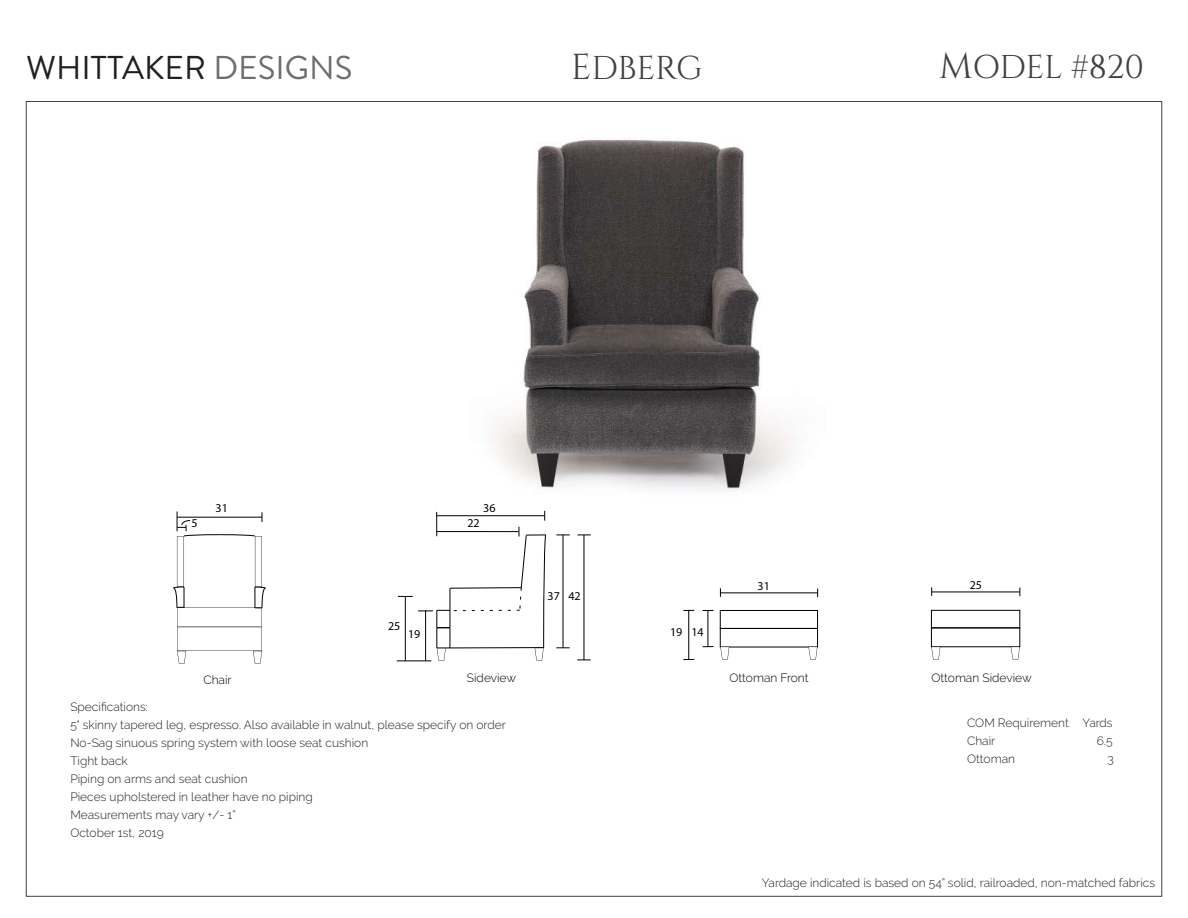
<style>
.page{position:relative;width:1188px;height:918px;background:#fff}
.page>*{position:absolute;margin:0;border:0;box-sizing:border-box;transform-origin:0 0}
.t1{font:33px "Brandon Grotesque";color:#231f20}
.t2{font:33px "Cinzel";letter-spacing:-.02em;color:#414042}
.t3{font:300 12px/18px "Raleway";color:#231f20}
.t4{font:300 12px "Raleway";color:#000}
.t5{font:12px "Myriad Pro";color:#000}
.s1{color:#6d6e71}
.s2{font-size:36px}
</style>
<div class="page">
<img style="left:491px;top:139px;width:301px;height:350px">
<div style="left:720px;top:610px;width:98px;height:19px;border:1px solid #000"></div>
<div style="left:720px;top:628px;width:98px;height:19px;border:1px solid #000"></div>
<div style="left:931px;top:610px;width:89px;height:18px;border:1px solid #000"></div>
<hr style="left:720px;top:593px;width:98px;height:1px;background:#000">
<hr style="left:932px;top:592px;width:88px;height:1px;background:#000">
<hr style="left:688px;top:610px;width:1px;height:50px;background:#000">
<hr style="left:397px;top:661px;width:34px;height:1px;background:#000">
<hr style="left:584px;top:535px;width:1px;height:125px;background:#000">
<svg style="left:577px;top:660px;width:14px;height:1px"></svg>
<svg style="left:577px;top:535px;width:14px;height:1px"></svg>
<svg style="left:173px;top:512px;width:93px;height:152px"></svg>
<svg style="left:1011px;top:647px;width:9px;height:13px"></svg>
<svg style="left:931px;top:647px;width:9px;height:13px"></svg>
<svg style="left:808px;top:647px;width:9px;height:13px"></svg>
<svg style="left:720px;top:647px;width:9px;height:13px"></svg>
<hr style="left:563px;top:535px;width:1px;height:113px;background:#000">
<svg style="left:556px;top:648px;width:14px;height:1px"></svg>
<svg style="left:556px;top:535px;width:14px;height:1px"></svg>
<hr style="left:708px;top:611px;width:1px;height:36px;background:#000">
<svg style="left:398px;top:511px;width:148px;height:150px"></svg>
<h1 class="t1" style="left:26px;top:45px;width:328px">WHITTAKER <span class="s1">DESIGNS</span></h1>
<h1 class="t2" style="left:571px;top:49px;width:133px"><span class="s2">E</span>DBERG</h1>
<h1 class="t2" style="left:939px;top:48px;width:207px"><span class="s2">M</span>ODEL #820</h1>
<p class="t5" style="left:192px;top:516px;width:8px">5</p>
<p class="t5" style="left:216px;top:501px;width:14px">31</p>
<p class="t5" style="left:388px;top:618px;width:14px">25</p>
<p class="t5" style="left:408px;top:627px;width:14px">19</p>
<p class="t5" style="left:483px;top:500px;width:14px">36</p>
<p class="t5" style="left:467px;top:515px;width:14px">22</p>
<p class="t4" style="left:203px;top:672px;width:30px">Chair</p>
<p class="t4" style="left:467px;top:671px;width:51px">Sideview</p>
<p class="t3" style="left:70px;top:697px;width:437px">Specifications:<br>5" skinny tapered leg, espresso. Also available in walnut, please specify on order No-Sag sinuous spring system with loose seat cushion<br>Tight back<br>Piping on arms and seat cushion<br>Pieces upholstered in leather have no piping<br>Measurements may vary +/- 1”<br>October 1st, 2019</p>
<p class="t5" style="left:548px;top:589px;width:14px">37</p>
<p class="t5" style="left:568px;top:589px;width:14px">42</p>
<p class="t5" style="left:670px;top:625px;width:14px">19</p>
<p class="t5" style="left:691px;top:625px;width:14px">14</p>
<p class="t5" style="left:758px;top:579px;width:14px">31</p>
<p class="t5" style="left:970px;top:577px;width:14px">25</p>
<p class="t4" style="left:729px;top:671px;width:81px">Ottoman Front</p>
<p class="t4" style="left:931px;top:671px;width:102px">Ottoman Sideview</p>
<p class="t3" style="left:967px;top:713px;width:147px">COM Requirement Yards<br>Chair</p>
<p class="t3" style="left:1097px;top:731px;width:17px">6.5</p>
<p class="t3" style="left:967px;top:749px;width:49px">Ottoman</p>
<p class="t3" style="left:1108px;top:749px;width:8px">3</p>
<p class="t3" style="left:762px;top:874px;width:395px">Yardage indicated is based on 54” solid, railroaded, non-matched fabrics</p>
</div>
